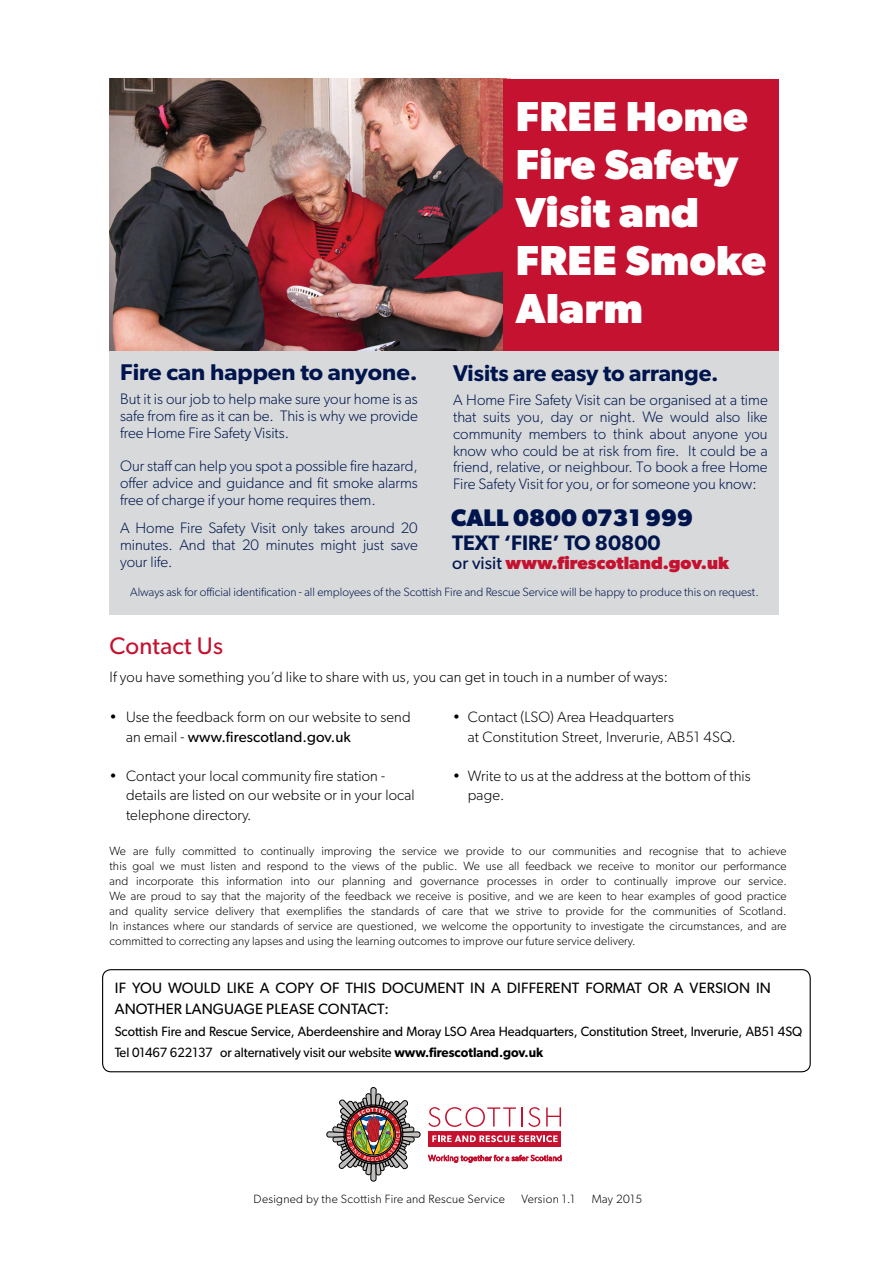
<style>
.page{position:relative;width:893px;height:1263px;background:#fff}
.page>*{position:absolute;margin:0;border:0;box-sizing:border-box;transform-origin:0 0}
.t1{font:700 42px/48px "Gibson";letter-spacing:.01em;color:#fff}
.t2{font:700 24px "Gibson";color:#00154d}
.t3{font:24px "Gibson";letter-spacing:.01em;color:#c41230}
.t4{font:600 22.8px "Gibson";color:#00154d}
.t5{font:600 22.8px "Gibson";color:#00154d;scale:1.06 1}
.t6{font:600 21px "Gibson";color:#00154d}
.t7{font:700 17.7px "Gibson";letter-spacing:.005em;color:#c41230}
.t8{font:300 15.15px/16.8px "Gibson";color:#00154d;text-align:justify}
.t9{font:300 15px/19.5px "Gibson";letter-spacing:.01em;color:#000}
.t10{font:15px "Gibson";letter-spacing:.01em;color:#000}
.t11{font:13.5px/21px "Gibson";color:#000;scale:.95 1}
.t12{font:300 12px/15px "Gibson";letter-spacing:.01em;color:#000;text-align:justify}
.t13{font:300 12px "Gibson";color:#00154d}
.s1{font-weight:400;color:#00154d}
.s2{font-weight:400}
.s3{font-weight:600}
</style>
<div class="page">
<div style="left:429px;top:1131px;width:132px;height:15px;background:#c41230"></div>
<svg style="left:432px;top:1135px;width:126px;height:7px"></svg>
<svg style="left:428px;top:1107px;width:94px;height:20px"></svg>
<svg style="left:528px;top:1107px;width:12px;height:20px"></svg>
<svg style="left:546px;top:1107px;width:15px;height:19px"></svg>
<svg style="left:428px;top:1155px;width:133px;height:7px"></svg>
<svg style="left:326px;top:1087px;width:95px;height:94px"></svg>
<img style="left:110px;top:79px;width:394px;height:272px">
<svg style="left:413px;top:206px;width:91px;height:73px;background:#752232"></svg>
<div style="left:504px;top:79px;width:275px;height:282px;background:#c41230"></div>
<div style="left:110px;top:351px;width:669px;height:263px;background:#d7d9da"></div>
<div style="left:102px;top:969px;width:709px;height:103px;border:1px solid #000;border-radius:8px"></div>
<h1 class="t1" style="left:516px;top:91px;width:252px">FREE Home<br>Fire Safety<br>Visit and<br>FREE Smoke<br>Alarm</h1>
<h3 class="t5" style="left:120px;top:358px;width:282px">Fire can happen to anyone.</h3>
<p class="t8" style="left:120px;top:390px;width:299px">But it is our job to help make sure your home is as safe from fire as it can be. This is why we provide free Home Fire Safety Visits.</p>
<p class="t8" style="left:120px;top:457px;width:299px">Our staff can help you spot a possible fire hazard, offer advice and guidance and fit smoke alarms free of charge if your home requires them.</p>
<p class="t8" style="left:120px;top:520px;width:299px">A Home Fire Safety Visit only takes around 20 minutes. And that 20 minutes might just save your life.</p>
<h3 class="t4" style="left:453px;top:359px;width:267px">Visits are easy to arrange.</h3>
<p class="t8" style="left:453px;top:391px;width:316px">A Home Fire Safety Visit can be organised at a time that suits you, day or night. We would also like community members to think about anyone you know who could be at risk from fire. It could be a friend, relative, or neighbour. To book a free Home Fire Safety Visit for you, or for someone you know:</p>
<h2 class="t2" style="left:451px;top:503px;width:243px">CALL 0800 0731 999</h2>
<h3 class="t7" style="left:452px;top:553px;width:278px"><span class="s1">or visit</span> www.firescotland.gov.uk</h3>
<p class="t13" style="left:130px;top:585px;width:630px">Always ask for official identification - all employees of the Scottish Fire and Rescue Service will be happy to produce this on request.</p>
<h3 class="t6" style="left:452px;top:531px;width:210px">TEXT ‘FIRE’ TO 80800</h3>
<h2 class="t3" style="left:110px;top:631px;width:115px">Contact Us</h2>
<p class="t9" style="left:110px;top:667px;width:560px">If you have something you’d like to share with us, you can get in touch in a number of ways:</p>
<p class="t9" style="left:126px;top:707px;width:286px;text-indent:-16px">• Use the feedback form on our website to send an email - <span class="s2">www.firescotland.gov.uk</span></p>
<p class="t9" style="left:126px;top:765px;width:290px;text-indent:-16px">• Contact your local community fire station - details are listed on our website or in your local telephone directory.</p>
<p class="t9" style="left:468px;top:707px;width:269px;text-indent:-15px">• Contact (LSO) Area Headquarters<br>at Constitution Street, Inverurie, AB51 4SQ.</p>
<p class="t9" style="left:468px;top:765px;width:284px;text-indent:-15px">• Write to us at the address at the bottom of this page.</p>
<p class="t12" style="left:110px;top:844px;width:679px">We are fully committed to continually improving the service we provide to our communities and recognise that to achieve this goal we must listen and respond to the views of the public. We use all feedback we receive to monitor our performance and incorporate this information into our planning and governance processes in order to continually improve our service.<br>We are proud to say that the majority of the feedback we receive is positive, and we are keen to hear examples of good practice and quality service delivery that exemplifies the standards of care that we strive to provide for the communities of Scotland.<br>In instances where our standards of service are questioned, we welcome the opportunity to investigate the circumstances, and are committed to correcting any lapses and using the learning outcomes to improve our future service delivery.</p>
<p class="t10" style="left:115px;top:978px;width:65px">If you would</p>
<p class="t10" style="left:227px;top:978px;width:60px">likeacop</p>
<p class="t10" style="left:305px;top:978px;width:49px">y of this</p>
<p class="t10" style="left:382px;top:978px;width:12px">document</p>
<p class="t10" style="left:470px;top:978px;width:46px">in adifferent</p>
<p class="t10" style="left:585px;top:978px;width:11px">format</p>
<p class="t10" style="left:648px;top:978px;width:52px">or aversion</p>
<p class="t10" style="left:756px;top:978px;width:8px">in</p>
<p class="t10" style="left:115px;top:999px;width:11px">another</p>
<p class="t10" style="left:185px;top:999px;width:10px">lan</p>
<p class="t10" style="left:213px;top:999px;width:63px">guage please</p>
<p class="t10" style="left:318px;top:999px;width:11px">contact</p>
<p class="t10" style="left:384px;top:999px;width:6px">:</p>
<p class="t11" style="left:115px;top:1020px;width:725px">Scottish Fire and Rescue Service, Aberdeenshire and Moray LSO Area Headquarters, Constitution Street, Inverurie, AB51 4SQ<br>Tel 01467 622137 or alternatively visit our website <span class="s3">www.firescotland.gov.uk</span></p>
<p class="t12" style="left:254px;top:1191px;width:253px">Designed by the Scottish Fire and Rescue Service</p>
<p class="t12" style="left:521px;top:1191px;width:55px">Version 1.1</p>
<p class="t12" style="left:592px;top:1191px;width:52px">May 2015</p>
</div>
